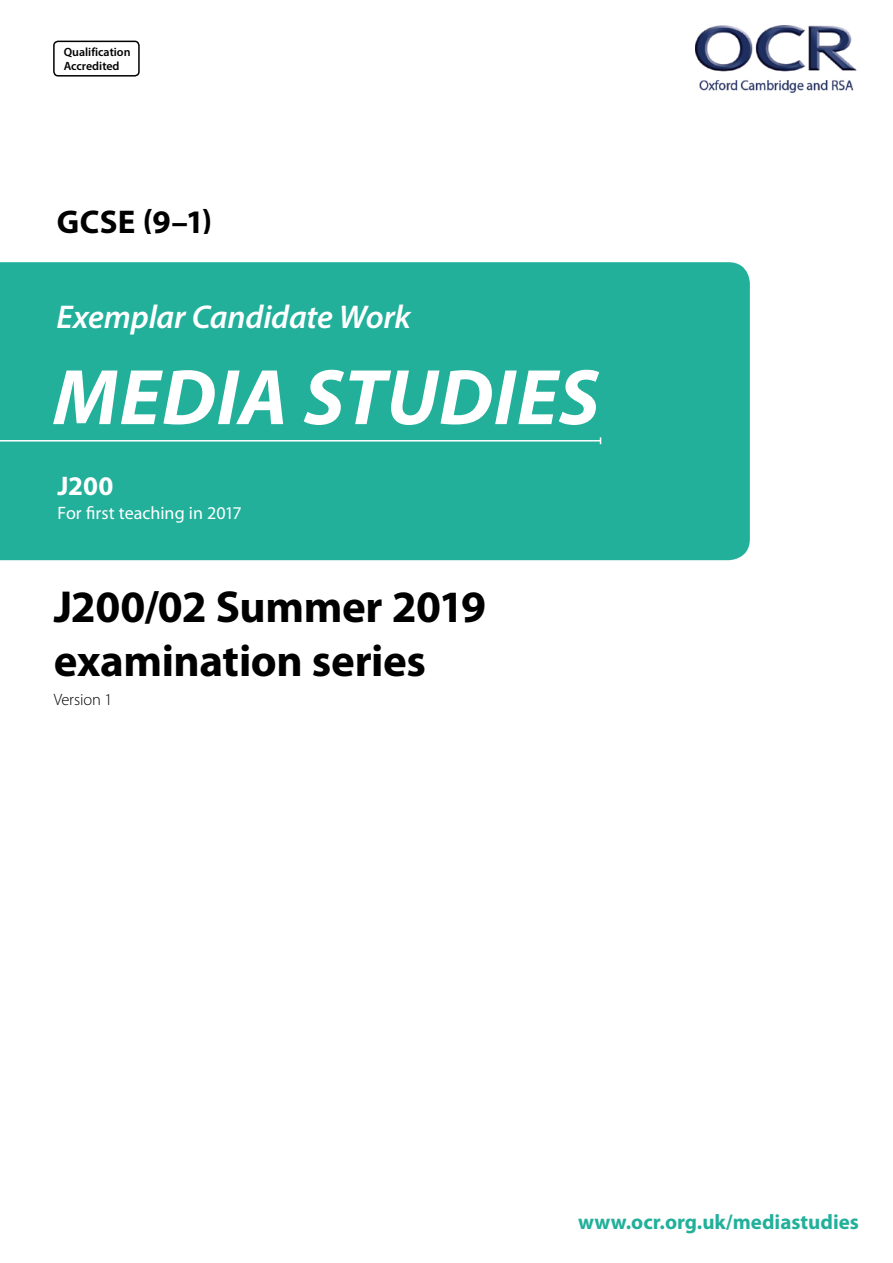
<style>
.page{position:relative;width:893px;height:1263px;background:#fff}
.page>*{position:absolute;margin:0;border:0;box-sizing:border-box;transform-origin:0 0}
.Cover_main{font:italic 700 79.5px "Myriad Pro";letter-spacing:.01em;color:#fff}
.Cover_main-2{font:700 45px/54px "Myriad Pro";letter-spacing:-.01em;color:#000}
.t1{font:italic 600 33px "Myriad Pro";letter-spacing:-.005em;color:#fff}
.Cover_1{font:700 33px "Myriad Pro";color:#000}
.code_text{font:700 27px "Myriad Pro";color:#fff}
.t2{font:700 21px "Myriad Pro";color:#22b09b}
.code_text-2{font:18px "Myriad Pro";color:#fff}
.Cover_main-3{font:300 16.5px "Myriad Pro";letter-spacing:-.01em;color:#000}
.t3{font:600 12px "Myriad Pro";color:#000}
</style>
<div class="page">
<div style="left:0;top:262px;width:750px;height:298px;background:#22b09b"></div>
<hr style="left:0;top:440px;width:600px;height:1px;background:#fff">
<img style="left:696px;top:26px;width:161px;height:66px">
<div style="left:53px;top:41px;width:87px;height:36px;border:2px solid #000;border-radius:4px"></div>
<p class="t3" style="left:64px;top:45px;width:68px">Qualification</p>
<p class="t3" style="left:64px;top:58px;width:57px">Accredited</p>
<p class="Cover_1" style="left:57px;top:200px;width:157px">GCSE (9–1)</p>
<p class="t1" style="left:56px;top:296px;width:356px">Exemplar Candidate Work</p>
<p class="Cover_main" style="left:53px;top:346px;width:548px">MEDIA STUDIES</p>
<h4 class="code_text" style="left:57px;top:468px;width:58px">J200</h4>
<h4 class="code_text-2" style="left:57px;top:502px;width:186px">For first teaching in 2017</h4>
<p class="Cover_main-2" style="left:54px;top:579px;width:434px">J200/02 Summer 2019 examination series</p>
<p class="Cover_main-3" style="left:54px;top:690px;width:60px">Version 1</p>
<p class="t2" style="left:578px;top:1208px;width:282px">www.ocr.org.uk/mediastudies</p>
</div>
